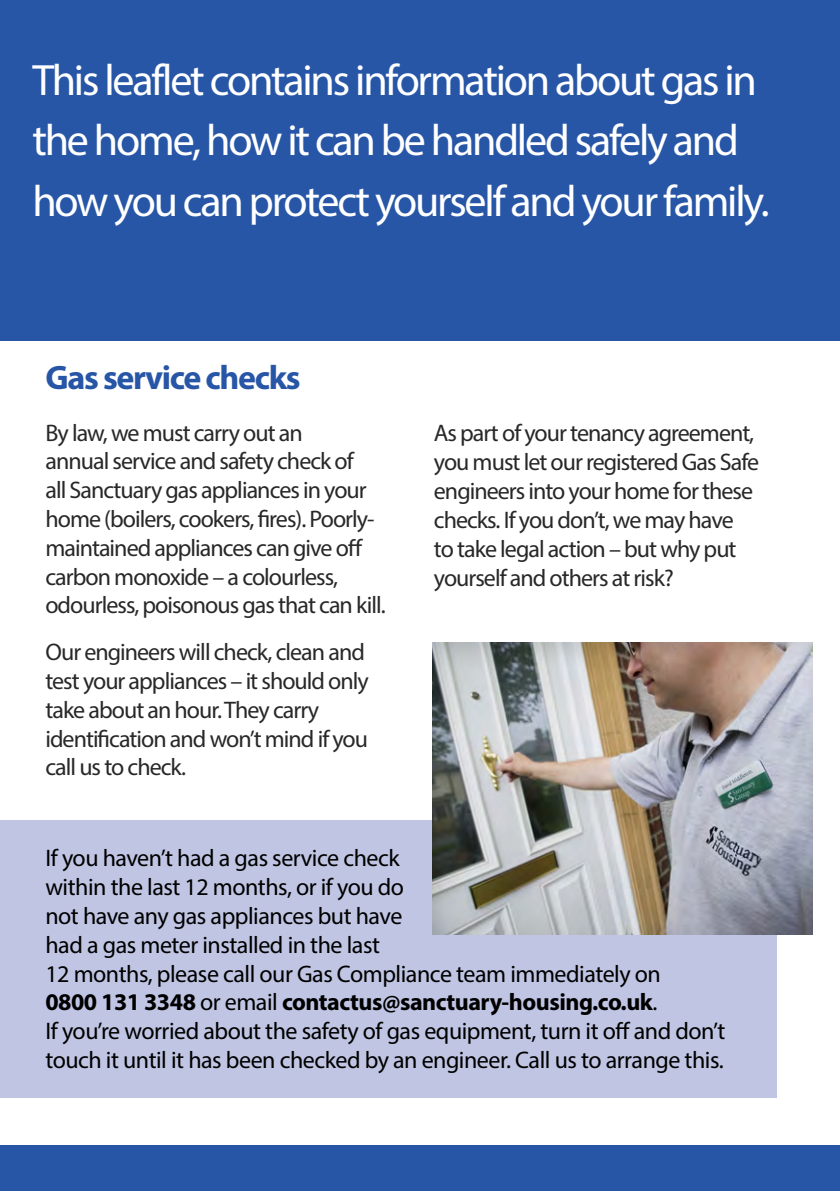
<style>
.page{position:relative;width:840px;height:1191px;background:#fff}
.page>*{position:absolute;margin:0;border:0;box-sizing:border-box;transform-origin:0 0}
.t1{font:44px/60px "Myriad Pro";letter-spacing:-.05em;color:#fff}
.t2{font:700 34px "Myriad Pro";letter-spacing:-.04em;color:#2856a7}
.t3{font:24px/28.8px "Myriad Pro";letter-spacing:-.04em;color:#292829}
.t4{font:24px/28.8px "Myriad Pro";letter-spacing:-.02em;color:#000}
.s1{font-weight:700}
</style>
<div class="page">
<div style="left:0;top:1145px;width:839px;height:46px;background:#2856a7"></div>
<div style="left:0;top:0;width:839px;height:340px;background:#2856a7"></div>
<img style="left:839px;top:0;width:1px;height:273px">
<div style="left:0;top:820px;width:776px;height:277px;background:#c0c5e3"></div>
<div style="left:415px;top:628px;width:415px;height:309px;background:#000;opacity:.1"></div>
<h1 class="t1" style="left:32px;top:50px;width:738px">This leaflet contains information about gas in the home, how it can be handled safely and how you can protect yourself and your family.</h1>
<h2 class="t2" style="left:45px;top:356px;width:256px">Gas service checks</h2>
<p class="t3" style="left:45px;top:418px;width:341px">By law, we must carry out an<br>annual service and safety check of<br>all Sanctuary gas appliances in your home (boilers, cookers, fires). Poorly&shy;maintained appliances can give off carbon monoxide – a colourless, odourless, poisonous gas that can kill.</p>
<p class="t3" style="left:45px;top:637px;width:325px">Our engineers will check, clean and test your appliances – it should only take about an hour. They carry identification and won’t mind if you call us to check.</p>
<p class="t3" style="left:433px;top:418px;width:326px">As part of your tenancy agreement, you must let our registered Gas Safe engineers into your home for these checks. If you don’t, we may have to take legal action – but why put yourself and others at risk?</p>
<p class="t4" style="left:45px;top:843px;width:681px">If you haven’t had a gas service check<br>within the last 12 months, or if you do<br>not have any gas appliances but have<br>had a gas meter installed in the last<br>12 months, please call our Gas Compliance team immediately on<br><span class="s1">0800 131 3348</span> or email <span class="s1">contactus@sanctuary-housing.co.uk</span>.<br>If you’re worried about the safety of gas equipment, turn it off and don’t touch it until it has been checked by an engineer. Call us to arrange this.</p>
</div>
